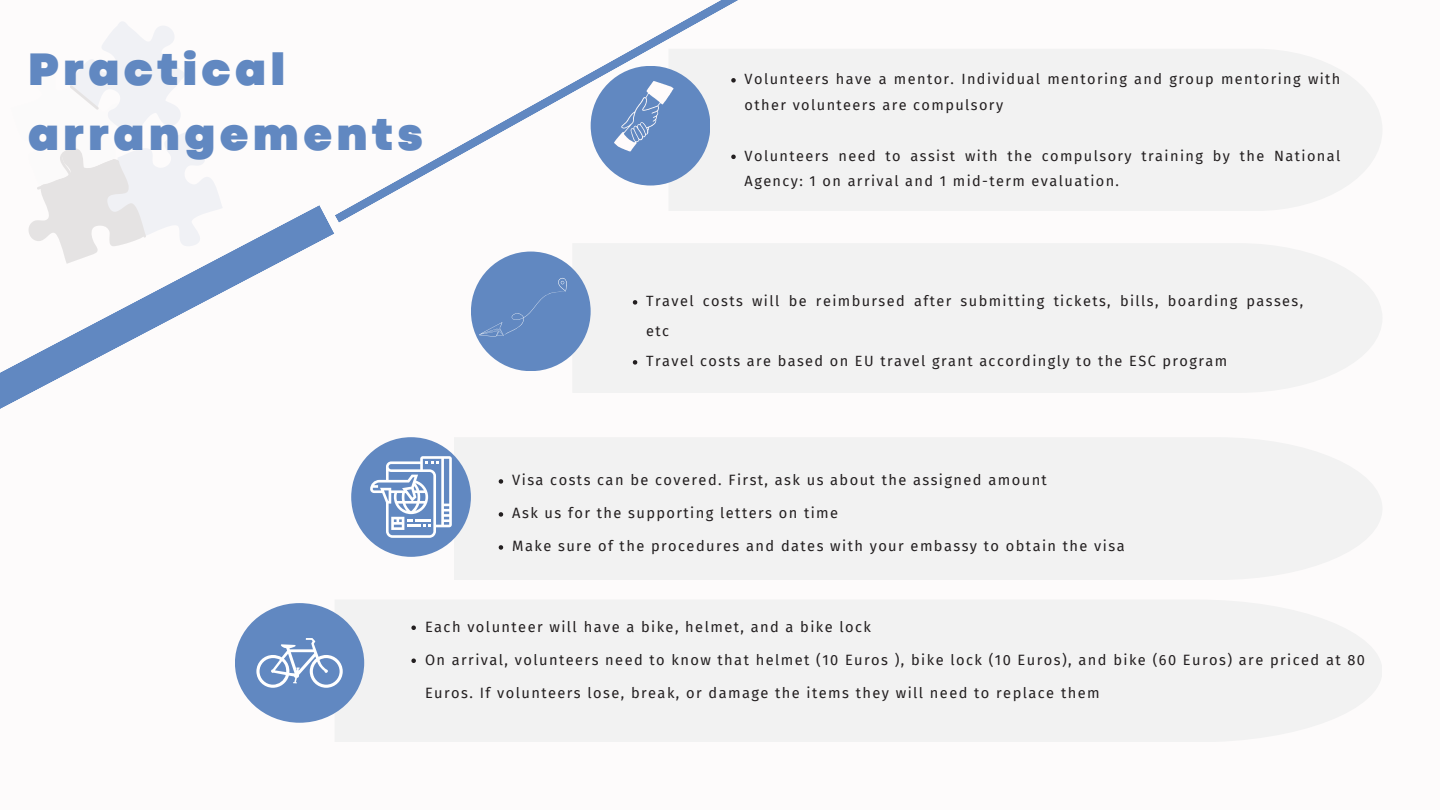
<style>
.page{position:relative;width:1440px;height:810px;background:#fdfbfb}
.page>*{position:absolute;margin:0;border:0;box-sizing:border-box;transform-origin:0 0}
.t1{font:900 47.5px/64.8px "Codec Pro";letter-spacing:.1em;color:#6188c1}
.t2{font:14.6px "Fira Sans";letter-spacing:.1em;color:#231f20}
.t3{font:14.5px/25.5px "Fira Sans";letter-spacing:.1em;color:#231f20}
</style>
<div class="page">
<svg style="left:0;top:205px;width:334px;height:204px"></svg>
<svg style="left:335px;top:0;width:403px;height:223px"></svg>
<div style="left:669px;top:49px;width:713px;height:162px;background:#f2f2f2"></div>
<div style="left:572px;top:244px;width:810px;height:149px;background:#f2f2f2"></div>
<div style="left:471px;top:252px;width:120px;height:119px;background:#6188c1;border-radius:50%"></div>
<div style="left:454px;top:438px;width:928px;height:142px;background:#f2f2f2"></div>
<svg style="left:11px;top:22px;width:212px;height:242px"></svg>
<div style="left:591px;top:66px;width:119px;height:120px;background:#6188c1;border-radius:50%"></div>
<div style="left:351px;top:437px;width:120px;height:120px;background:#6188c1;border-radius:50%"></div>
<div style="left:335px;top:600px;width:1047px;height:142px;background:#f2f2f2"></div>
<div style="left:235px;top:603px;width:129px;height:120px;background:#6188c1;border-radius:50%"></div>
<svg style="left:614px;top:81px;width:60px;height:71px"></svg>
<svg style="left:478px;top:276px;width:89px;height:72px"></svg>
<svg style="left:370px;top:456px;width:82px;height:82px"></svg>
<svg style="left:256px;top:638px;width:87px;height:50px"></svg>
<svg style="left:731px;top:78px;width:5px;height:5px"></svg>
<svg style="left:731px;top:155px;width:5px;height:4px"></svg>
<svg style="left:633px;top:300px;width:4px;height:5px"></svg>
<svg style="left:633px;top:360px;width:4px;height:5px"></svg>
<svg style="left:411px;top:626px;width:5px;height:4px"></svg>
<svg style="left:411px;top:659px;width:5px;height:4px"></svg>
<svg style="left:499px;top:479px;width:4px;height:5px"></svg>
<svg style="left:499px;top:512px;width:4px;height:5px"></svg>
<svg style="left:499px;top:545px;width:4px;height:5px"></svg>
<h1 class="t1" style="left:28px;top:41px;width:396px">Practical arrangements</h1>
<p class="t3" style="left:745px;top:66px;width:597px">Volunteers have a mentor. Individual mentoring and group mentoring with other volunteers are compulsory</p>
<p class="t3" style="left:745px;top:143px;width:597px">Volunteers need to assist with the compulsory training by the National<br>Agency: 1 on arrival and 1 mid-term evaluation.</p>
<p class="t3" style="left:646px;top:286px;width:659px;line-height:30px">Travel costs will be reimbursed after submitting tickets, bills, boarding passes, etc</p>
<p class="t3" style="left:646px;top:349px;width:582px">Travel costs are based on EU travel grant accordingly to the ESC program</p>
<p class="t2" style="left:512px;top:472px;width:536px">Visa costs can be covered. First, ask us about the assigned amount</p>
<p class="t2" style="left:512px;top:505px;width:327px">Ask us for the supporting letters on time</p>
<p class="t2" style="left:512px;top:538px;width:614px">Make sure of the procedures and dates with your embassy to obtain the visa</p>
<p class="t2" style="left:425px;top:618px;width:448px">Each volunteer will have a bike, helmet, and a bike lock</p>
<p class="t2" style="left:425px;top:651px;width:942px">On arrival, volunteers need to know that helmet (10 Euros ), bike lock (10 Euros), and bike (60 Euros) are priced at 80</p>
<p class="t2" style="left:425px;top:684px;width:676px">Euros. If volunteers lose, break, or damage the items they will need to replace them</p>
</div>
